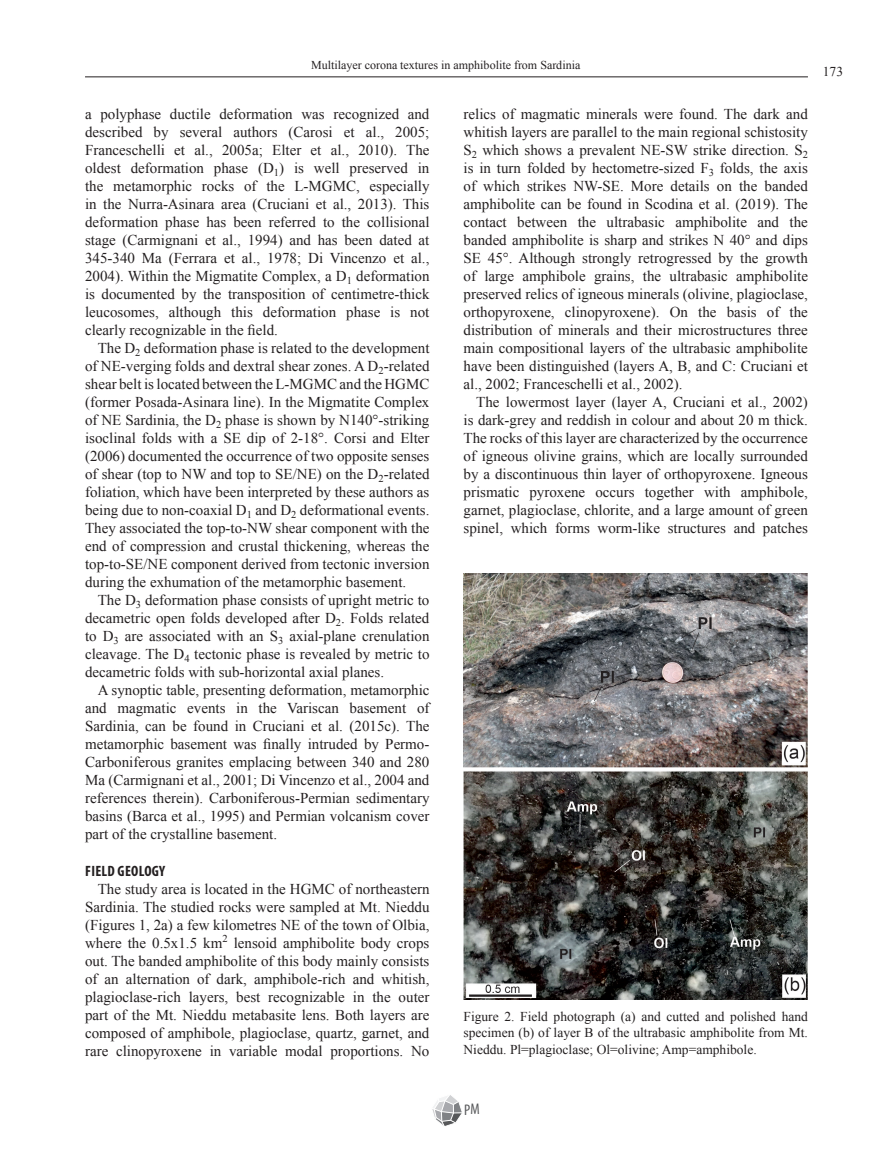
<style>
.page{position:relative;width:893px;height:1170px;background:#fff}
.page>*{position:absolute;margin:0;border:0;box-sizing:border-box;transform-origin:0 0}
.t1{font:condensed 15.45px "Myriad Pro";color:#57585a}
.t2{font:15px/18px "Times New Roman";color:#231f20;text-align:justify}
.Capitolo_1{font:700 condensed 15px "Myriad Pro";letter-spacing:.02em;color:#231f20}
.Didascalie{font:13.5px/16.2px "Times New Roman";color:#231f20;text-align:justify}
.t3{font:12px "Times New Roman";color:#231f20}
</style>
<div class="page">
<hr style="left:85px;top:77px;width:723px;height:1px;background:#231f20">
<svg style="left:432px;top:1095px;width:30px;height:31px"></svg>
<img style="left:463px;top:573px;width:345px;height:425px">
<p class="t3" style="left:311px;top:57px;width:271px">Multilayer corona textures in amphibolite from Sardinia</p>
<p class="t2" style="left:85px;top:105px;width:346px">a polyphase ductile deformation was recognized and described by several authors (Carosi et al., 2005; Franceschelli et al., 2005a; Elter et al., 2010). The oldest deformation phase (D<sub>1</sub>) is well preserved in the metamorphic rocks of the L-MGMC, especially in the Nurra-Asinara area (Cruciani et al., 2013). This deformation phase has been referred to the collisional stage (Carmignani et al., 1994) and has been dated at 345-340 Ma (Ferrara et al., 1978; Di Vincenzo et al., 2004). Within the Migmatite Complex, a D<sub>1</sub> deformation is documented by the transposition of centimetre-thick leucosomes, although this deformation phase is not clearly recognizable in the field.</p>
<p class="t2" style="left:85px;top:339px;width:346px;text-indent:13px">The D<sub>2</sub> deformation phase is related to the development of NE-verging folds and dextral shear zones. A D<sub>2</sub>-related shear belt is located between the L-MGMC and the HGMC (former Posada-Asinara line). In the Migmatite Complex of NE Sardinia, the D<sub>2</sub> phase is shown by N140°-striking isoclinal folds with a SE dip of 2-18°. Corsi and Elter (2006) documented the occurrence of two opposite senses of shear (top to NW and top to SE/NE) on the D<sub>2</sub>-related foliation, which have been interpreted by these authors as being due to non-coaxial D<sub>1</sub> and D<sub>2</sub> deformational events.<br>They associated the top-to-NW shear component with the end of compression and crustal thickening, whereas the top-to-SE/NE component derived from tectonic inversion during the exhumation of the metamorphic basement.</p>
<p class="t2" style="left:85px;top:591px;width:346px;text-indent:13px">The D<sub>3</sub> deformation phase consists of upright metric to decametric open folds developed after D<sub>2</sub>. Folds related to D<sub>3</sub> are associated with an S<sub>3</sub> axial-plane crenulation cleavage. The D<sub>4</sub> tectonic phase is revealed by metric to decametric folds with sub-horizontal axial planes.</p>
<p class="t2" style="left:85px;top:681px;width:346px;text-indent:13px">A synoptic table, presenting deformation, metamorphic and magmatic events in the Variscan basement of Sardinia, can be found in Cruciani et al. (2015c). The metamorphic basement was finally intruded by Permo-Carboniferous granites emplacing between 340 and 280<br>Ma (Carmignani et al., 2001; Di Vincenzo et al., 2004 and references therein). Carboniferous-Permian sedimentary basins (Barca et al., 1995) and Permian volcanism cover part of the crystalline basement.</p>
<p class="Capitolo_1" style="left:85px;top:861px;width:82px">FIELD GEOLOGY</p>
<p class="t2" style="left:85px;top:879px;width:346px;text-indent:13px">The study area is located in the HGMC of northeastern Sardinia. The studied rocks were sampled at Mt. Nieddu (Figures 1, 2a) a few kilometres NE of the town of Olbia, where the 0.5x1.5 km<sup>2</sup> lensoid amphibolite body crops out. The banded amphibolite of this body mainly consists of an alternation of dark, amphibole-rich and whitish, plagioclase-rich layers, best recognizable in the outer part of the Mt. Nieddu metabasite lens. Both layers are composed of amphibole, plagioclase, quartz, garnet, and rare clinopyroxene in variable modal proportions. No</p>
<p class="t2" style="left:463px;top:105px;width:346px">relics of magmatic minerals were found. The dark and whitish layers are parallel to the main regional schistosity S<sub>2</sub> which shows a prevalent NE-SW strike direction. S<sub>2 </sub>is in turn folded by hectometre-sized F<sub>3</sub> folds, the axis of which strikes NW-SE. More details on the banded amphibolite can be found in Scodina et al. (2019). The contact between the ultrabasic amphibolite and the banded amphibolite is sharp and strikes N 40° and dips SE 45°. Although strongly retrogressed by the growth of large amphibole grains, the ultrabasic amphibolite preserved relics of igneous minerals (olivine, plagioclase, orthopyroxene, clinopyroxene). On the basis of the distribution of minerals and their microstructures three main compositional layers of the ultrabasic amphibolite have been distinguished (layers A, B, and C: Cruciani et al., 2002; Franceschelli et al., 2002).</p>
<p class="t2" style="left:463px;top:393px;width:346px;text-indent:13px">The lowermost layer (layer A, Cruciani et al., 2002) is dark-grey and reddish in colour and about 20 m thick.<br>The rocks of this layer are characterized by the occurrence of igneous olivine grains, which are locally surrounded by a discontinuous thin layer of orthopyroxene. Igneous prismatic pyroxene occurs together with amphibole, garnet, plagioclase, chlorite, and a large amount of green spinel, which forms worm-like structures and patches</p>
<p class="Didascalie" style="left:463px;top:1008px;width:346px">Figure 2. Field photograph (a) and cutted and polished hand specimen (b) of layer B of the ultrabasic amphibolite from Mt.<br>Nieddu. Pl=plagioclase; Ol=olivine; Amp=amphibole.</p>
<p class="Didascalie" style="left:823px;top:63px;width:22px">173</p>
<p class="t1" style="left:464px;top:1099px;width:17px">PM</p>
</div>
